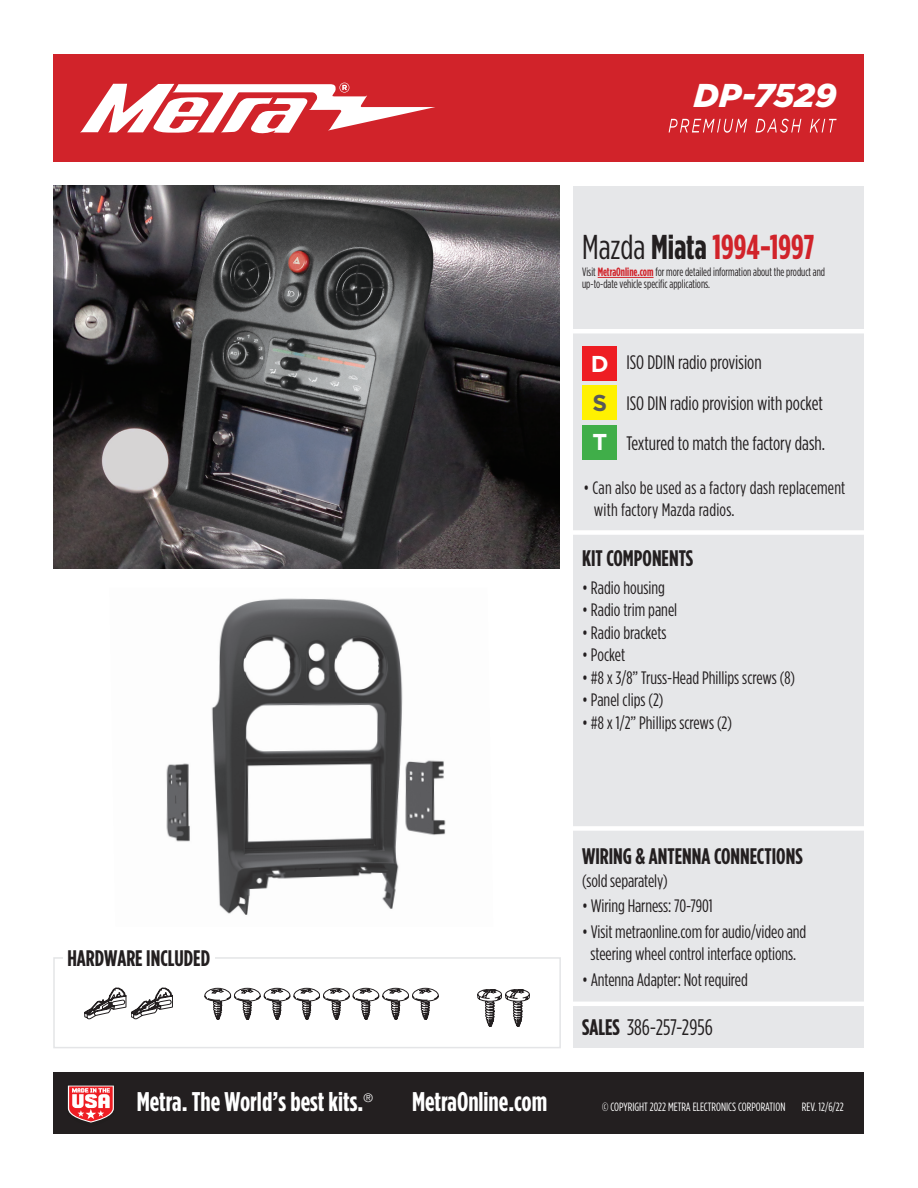
<style>
.page{position:relative;width:918px;height:1188px;background:#fff}
.page>*{position:absolute;margin:0;border:0;box-sizing:border-box;transform-origin:0 0}
.t1{font:700 34.5px "Gotham Condensed";color:#d1232a}
.t2{font:italic 900 33px "Gotham";letter-spacing:.005em;color:#fff}
.t3{font:700 27px "Gotham Condensed";color:#fff}
.t4{font:700 22.95px "Gotham";color:#fff}
.t5{font:700 22.95px "Gotham";color:#57585a}
.t6{font:700 22.5px "Gotham Condensed";color:#231f20}
.t7{font:22.5px "Gotham Condensed";color:#231f20}
.t8{font:19.5px/40.5px "Gotham Condensed";color:#231f20}
.t9{font:18px/22.5px "Gotham Condensed";letter-spacing:-.005em;color:#231f20;text-align:center}
.t10{font:12px/12px "Gotham Condensed";color:#231f20;scale:.93 1}
.t11{font:12px "Gotham Condensed";color:#fff}
.t12{font:300 12px "Helvetica Neue";color:#fff}
.s1{font-weight:400;color:#231f20}
.s2{color:#231f20}
.s3{font-weight:700;color:#d1232a}
.s4{font-weight:700}
</style>
<div class="page">
<div style="left:53px;top:1072px;width:810px;height:62px;background:#231f20"></div>
<div style="left:53px;top:54px;width:810px;height:108px;background:#d1232a"></div>
<svg style="left:80px;top:83px;width:355px;height:51px"></svg>
<svg style="left:669px;top:119px;width:168px;height:14px"></svg>
<div style="left:573px;top:186px;width:290px;height:862px;background:#e6e7e9"></div>
<svg style="left:67px;top:1085px;width:47px;height:38px;background:#d47679"></svg>
<div style="left:53px;top:957px;width:508px;height:91px;border:2px solid #e4e5e7"></div>
<div style="left:63px;top:947px;width:151px;height:24px;background:#fff"></div>
<hr style="left:573px;top:329px;width:295px;height:4px;background:#fff">
<div style="left:583px;top:346px;width:34px;height:35px;background:#ee1d23"></div>
<div style="left:583px;top:386px;width:34px;height:34px;background:#fff101"></div>
<div style="left:583px;top:425px;width:34px;height:35px;background:#40ae49"></div>
<div style="left:572px;top:530px;width:294px;height:5px;background:#fff"></div>
<div style="left:572px;top:826px;width:294px;height:5px;background:#fff"></div>
<hr style="left:572px;top:1002px;width:294px;height:4px;background:#fff">
<hr style="left:598px;top:277px;width:56px;height:1px;background:#d1232a">
<img style="left:53px;top:186px;width:506px;height:382px">
<svg style="left:85px;top:988px;width:88px;height:32px"></svg>
<svg style="left:478px;top:989px;width:52px;height:38px"></svg>
<img style="left:166px;top:598px;width:280px;height:317px">
<svg style="left:205px;top:987px;width:234px;height:33px"></svg>
<h2 class="t2" style="left:694px;top:77px;width:144px">DP-7529</h2>
<h1 class="t1" style="left:582px;top:228px;width:234px"><span class="s1">Mazda</span> <span class="s2">Miata</span> 1994-1997</h1>
<p class="t10" style="left:582px;top:265px;width:263px">Visit <span class="s3">MetraOnline.com</span> for more detailed information about the product and up-to-date vehicle specific applications.</p>
<p class="t8" style="left:626px;top:342px;width:200px">ISO DDIN radio provision<br>ISO DIN radio provision with pocket<br>Textured to match the factory dash.</p>
<p class="t4" style="left:591px;top:350px;width:19px">D</p>
<p class="t5" style="left:593px;top:390px;width:16px">S</p>
<p class="t4" style="left:593px;top:429px;width:16px">T</p>
<p class="t9" style="left:594px;top:476px;width:253px;text-align:left;text-indent:-10px">• Can also be used as a factory dash replacement with factory Mazda radios.</p>
<p class="t6" style="left:67px;top:945px;width:144px">HARDWARE INCLUDED</p>
<p class="t6" style="left:582px;top:546px;width:113px">KIT COMPONENTS</p>
<p class="t9" style="left:582px;top:576px;width:84px">• Radio housing</p>
<p class="t9" style="left:582px;top:598px;width:97px">• Radio trim panel</p>
<p class="t9" style="left:582px;top:621px;width:86px">• Radio brackets</p>
<p class="t9" style="left:582px;top:643px;width:45px">• Pocket</p>
<p class="t9" style="left:582px;top:666px;width:214px">• #8 x 3/8” Truss-Head Phillips screws (8)</p>
<p class="t9" style="left:582px;top:688px;width:83px">• Panel clips (2)</p>
<p class="t9" style="left:582px;top:711px;width:151px">• #8 x 1/2” Phillips screws (2)</p>
<p class="t6" style="left:582px;top:844px;width:222px">WIRING &amp; ANTENNA CONNECTIONS</p>
<p class="t9" style="left:582px;top:869px;width:87px">(sold separately)</p>
<p class="t9" style="left:582px;top:894px;width:132px">• Wiring Harness: 70-7901</p>
<p class="t9" style="left:582px;top:920px;width:226px">• Visit metraonline.com for audio/video and steering wheel control interface options.</p>
<p class="t9" style="left:582px;top:968px;width:167px">• Antenna Adapter: Not required</p>
<p class="t7" style="left:582px;top:1015px;width:132px"><span class="s4">SALES</span> 386-257-2956</p>
<h3 class="t3" style="left:137px;top:1087px;width:228px">Metra. The World’s best kits.</h3>
<p class="t12" style="left:363px;top:1088px;width:11px">®</p>
<h3 class="t3" style="left:412px;top:1087px;width:137px">MetraOnline.com</h3>
<p class="t11" style="left:602px;top:1100px;width:185px">© COPYRIGHT 2022 METRA ELECTRONICS CORPORATION</p>
<p class="t11" style="left:802px;top:1100px;width:43px">REV. 12/6/22</p>
</div>
